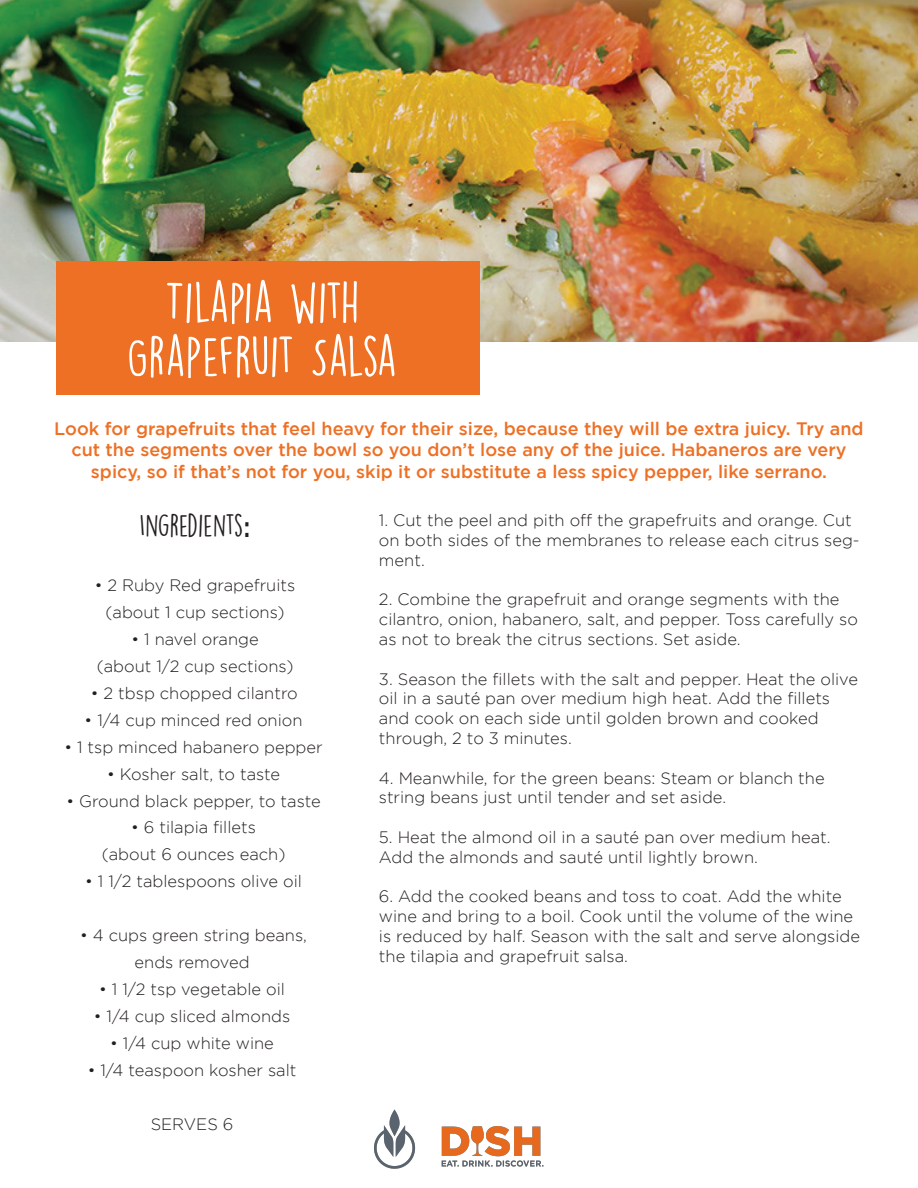
<style>
.page{position:relative;width:918px;height:1188px;background:#fff}
.page>*{position:absolute;margin:0;border:0;box-sizing:border-box;transform-origin:0 0}
.t1{font:51px/54px "DK Lemon Yellow Sun";letter-spacing:-.01em;color:#fff;text-align:center}
.t2{font:28.5px "DK Lemon Yellow Sun";color:#231f20}
.t3{font:500 18px/21.6px "Gotham";color:#ed7025;text-align:center}
.t4{font:300 16.5px/19.8px "Gotham";color:#231f20}
.s1{font-family:"Raleway";font-weight:700}
</style>
<div class="page">
<img style="left:0;top:0;width:918px;height:341px">
<div style="left:56px;top:261px;width:424px;height:134px;background:#ed7025"></div>
<img style="left:374px;top:1109px;width:170px;height:60px">
<h1 class="t1" style="left:127px;top:275px;width:272px">TILAPIA WITH<br>GRAPEFRUIT SALSA</h1>
<p class="t3" style="left:54px;top:417px;width:811px">Look for grapefruits that feel heavy for their size, because they will be extra juicy. Try and cut the segments over the bowl so you don’t lose any of the juice. Habaneros are very spicy, so if that’s not for you, skip it or substitute a less spicy pepper, like serrano.</p>
<h2 class="t2" style="left:140px;top:508px;width:112px">INGREDIENTS<span class="s1">:</span></h2>
<p class="t4" style="left:95px;top:571px;width:202px;line-height:27px;text-align:center">• 2 Ruby Red grapefruits (about 1 cup sections)</p>
<p class="t4" style="left:97px;top:625px;width:198px;line-height:27px;text-align:center">• 1 navel orange<br>(about 1/2 cup sections)</p>
<p class="t4" style="left:91px;top:683px;width:208px">• 2 tbsp chopped cilantro</p>
<p class="t4" style="left:85px;top:710px;width:219px">• 1/4 cup minced red onion</p>
<p class="t4" style="left:64px;top:737px;width:260px">• 1 tsp minced habanero pepper</p>
<p class="t4" style="left:107px;top:764px;width:175px">• Kosher salt, to taste</p>
<p class="t4" style="left:66px;top:791px;width:256px">• Ground black pepper, to taste</p>
<p class="t4" style="left:102px;top:814px;width:185px;line-height:27px;text-align:center">• 6 tilapia fillets<br>(about 6 ounces each)</p>
<p class="t4" style="left:85px;top:872px;width:218px">• 1 1/2 tablespoons olive oil</p>
<p class="t4" style="left:80px;top:922px;width:229px;line-height:27px;text-align:center">• 4 cups green string beans, ends removed</p>
<p class="t4" style="left:99px;top:980px;width:187px">• 1 1/2 tsp vegetable oil</p>
<p class="t4" style="left:94px;top:1007px;width:198px">• 1/4 cup sliced almonds</p>
<p class="t4" style="left:110px;top:1034px;width:165px">• 1/4 cup white wine</p>
<p class="t4" style="left:88px;top:1061px;width:210px">• 1/4 teaspoon kosher salt</p>
<p class="t4" style="left:151px;top:1115px;width:84px">SERVES 6</p>
<p class="t4" style="left:379px;top:510px;width:482px">1. Cut the peel and pith off the grapefruits and orange. Cut on both sides of the membranes to release each citrus seg&shy;ment.</p>
<p class="t4" style="left:379px;top:589px;width:481px">2. Combine the grapefruit and orange segments with the cilantro, onion, habanero, salt, and pepper. Toss carefully so as not to break the citrus sections. Set aside.</p>
<p class="t4" style="left:379px;top:669px;width:481px">3. Season the fillets with the salt and pepper. Heat the olive oil in a sauté pan over medium high heat. Add the fillets and cook on each side until golden brown and cooked through, 2 to 3 minutes.</p>
<p class="t4" style="left:379px;top:768px;width:447px">4. Meanwhile, for the green beans: Steam or blanch the string beans just until tender and set aside.</p>
<p class="t4" style="left:379px;top:827px;width:453px">5. Heat the almond oil in a sauté pan over medium heat.<br>Add the almonds and sauté until lightly brown.</p>
<p class="t4" style="left:379px;top:886px;width:483px">6. Add the cooked beans and toss to coat. Add the white wine and bring to a boil. Cook until the volume of the wine is reduced by half. Season with the salt and serve alongside the tilapia and grapefruit salsa.</p>
</div>
